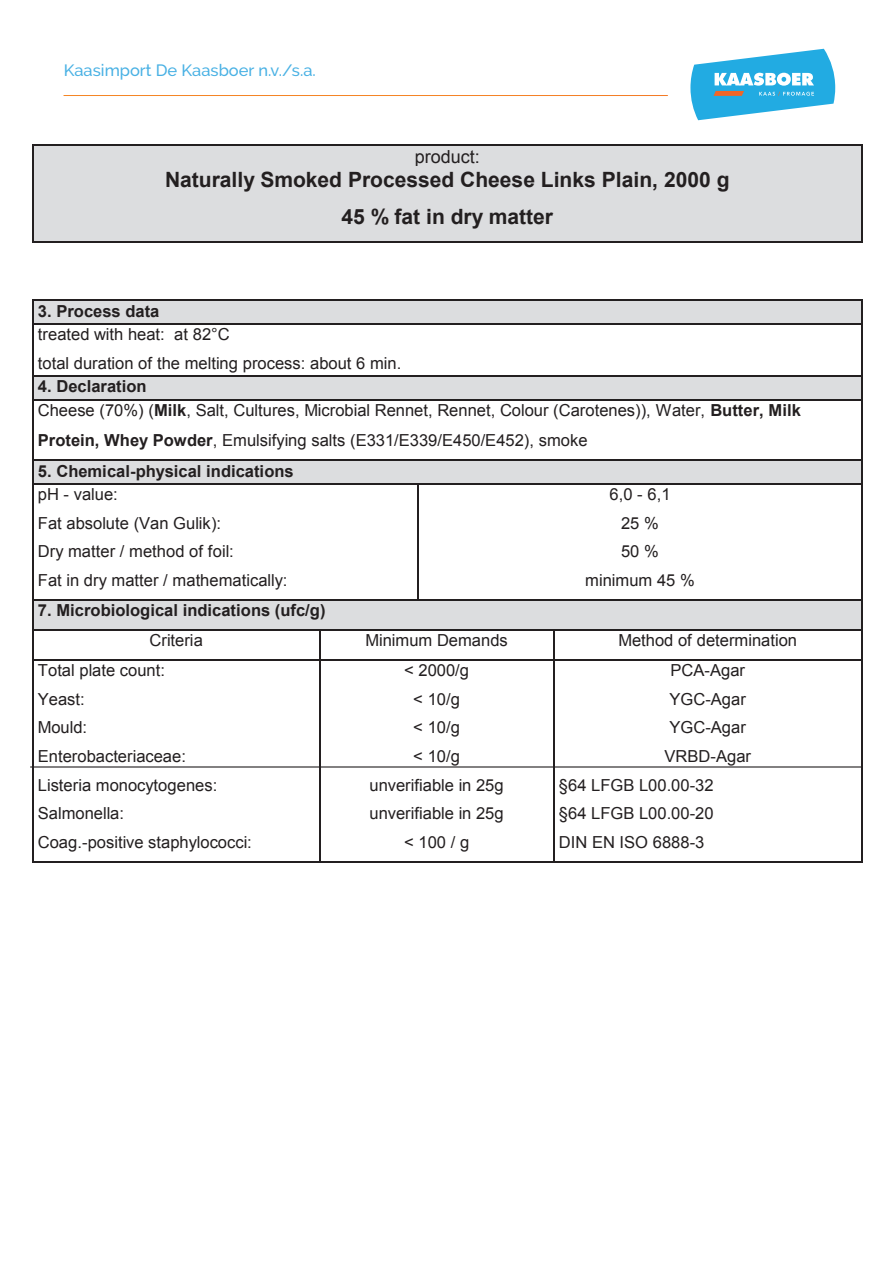
<style>
.page{position:relative;width:893px;height:1263px;background:#fff}
.page>*{position:absolute;margin:0;border:0;box-sizing:border-box;transform-origin:0 0}
.t1{font:700 21px/37.2px "Arial";color:#231f20;text-align:center}
.t2{font:18px "Arial";color:#231f20}
.t3{font:16.5px/28.7px "Arial";color:#231f20}
.t4{font:700 16.5px "Arial";color:#231f20}
.t5{font:500 16.5px "Raleway";color:#49b1e4}
.s1{font-weight:700}
</style>
<div class="page">
<div style="left:33px;top:146px;width:5px;height:95px;background:#dcdddf"></div>
<div style="left:857px;top:146px;width:5px;height:95px;background:#dcdddf"></div>
<div style="left:38px;top:146px;width:819px;height:21px;background:#dcdddf"></div>
<div style="left:38px;top:167px;width:819px;height:37px;background:#dcdddf"></div>
<div style="left:38px;top:204px;width:819px;height:37px;background:#dcdddf"></div>
<hr style="left:33px;top:145px;width:212px;height:1px;background:#231f20">
<hr style="left:246px;top:145px;width:238px;height:1px;background:#231f20">
<hr style="left:485px;top:145px;width:175px;height:1px;background:#231f20">
<hr style="left:661px;top:145px;width:201px;height:1px;background:#231f20">
<hr style="left:32px;top:146px;width:1px;height:95px;background:#231f20">
<hr style="left:33px;top:241px;width:829px;height:1px;background:#231f20">
<hr style="left:862px;top:146px;width:1px;height:95px;background:#231f20">
<div style="left:33px;top:300px;width:5px;height:23px;background:#dcdddf"></div>
<div style="left:857px;top:300px;width:5px;height:23px;background:#dcdddf"></div>
<div style="left:38px;top:300px;width:819px;height:23px;background:#dcdddf"></div>
<hr style="left:33px;top:299px;width:829px;height:1px;background:#231f20">
<svg style="left:32px;top:299px;width:1px;height:25px"></svg>
<hr style="left:33px;top:323px;width:829px;height:1px;background:#231f20">
<svg style="left:862px;top:299px;width:1px;height:25px"></svg>
<hr style="left:32px;top:324px;width:1px;height:51px;background:#231f20">
<hr style="left:862px;top:324px;width:1px;height:51px;background:#231f20">
<div style="left:33px;top:376px;width:5px;height:23px;background:#dcdddf"></div>
<div style="left:857px;top:376px;width:5px;height:23px;background:#dcdddf"></div>
<div style="left:38px;top:376px;width:819px;height:23px;background:#dcdddf"></div>
<hr style="left:33px;top:375px;width:829px;height:1px;background:#231f20">
<svg style="left:32px;top:375px;width:1px;height:25px"></svg>
<hr style="left:33px;top:399px;width:829px;height:1px;background:#231f20">
<svg style="left:862px;top:375px;width:1px;height:25px"></svg>
<hr style="left:32px;top:400px;width:1px;height:59px;background:#231f20">
<hr style="left:862px;top:400px;width:1px;height:59px;background:#231f20">
<div style="left:33px;top:461px;width:5px;height:22px;background:#dcdddf"></div>
<div style="left:857px;top:461px;width:5px;height:22px;background:#dcdddf"></div>
<div style="left:38px;top:461px;width:819px;height:22px;background:#dcdddf"></div>
<hr style="left:33px;top:459px;width:829px;height:2px;background:#231f20">
<svg style="left:32px;top:459px;width:1px;height:25px"></svg>
<hr style="left:33px;top:483px;width:384px;height:1px;background:#231f20">
<hr style="left:419px;top:483px;width:443px;height:1px;background:#231f20">
<svg style="left:862px;top:459px;width:1px;height:25px"></svg>
<hr style="left:32px;top:484px;width:1px;height:115px;background:#231f20">
<hr style="left:417px;top:484px;width:2px;height:115px;background:#231f20">
<hr style="left:862px;top:484px;width:1px;height:115px;background:#231f20">
<div style="left:33px;top:600px;width:5px;height:30px;background:#dcdddf"></div>
<div style="left:857px;top:600px;width:5px;height:30px;background:#dcdddf"></div>
<div style="left:38px;top:600px;width:819px;height:30px;background:#dcdddf"></div>
<hr style="left:33px;top:599px;width:384px;height:1px;background:#231f20">
<hr style="left:419px;top:599px;width:443px;height:1px;background:#231f20">
<hr style="left:32px;top:600px;width:1px;height:30px;background:#231f20">
<hr style="left:862px;top:600px;width:1px;height:30px;background:#231f20">
<hr style="left:33px;top:630px;width:286px;height:1px;background:#231f20">
<hr style="left:320px;top:630px;width:233px;height:1px;background:#231f20">
<hr style="left:554px;top:630px;width:308px;height:1px;background:#231f20">
<svg style="left:32px;top:630px;width:1px;height:31px"></svg>
<hr style="left:33px;top:659px;width:286px;height:2px;background:#231f20">
<svg style="left:319px;top:630px;width:1px;height:31px"></svg>
<hr style="left:320px;top:659px;width:233px;height:2px;background:#231f20">
<svg style="left:553px;top:630px;width:1px;height:31px"></svg>
<hr style="left:554px;top:659px;width:308px;height:2px;background:#231f20">
<svg style="left:862px;top:630px;width:1px;height:31px"></svg>
<hr style="left:32px;top:661px;width:1px;height:200px;background:#231f20">
<hr style="left:33px;top:861px;width:286px;height:1px;background:#231f20">
<hr style="left:319px;top:661px;width:1px;height:200px;background:#231f20">
<hr style="left:320px;top:861px;width:233px;height:1px;background:#231f20">
<hr style="left:553px;top:661px;width:1px;height:200px;background:#231f20">
<hr style="left:554px;top:861px;width:308px;height:1px;background:#231f20">
<hr style="left:862px;top:661px;width:1px;height:200px;background:#231f20">
<hr style="left:31px;top:766px;width:830px;height:1px;background:#231f20">
<svg style="left:690px;top:49px;width:145px;height:71px"></svg>
<p class="t5" style="left:64px;top:60px;width:254px">Kaasimport De Kaasboer n.v./s.a.</p>
<p class="t2" style="left:415px;top:144px;width:67px">product:</p>
<p class="t1" style="left:165px;top:161px;width:566px">Naturally Smoked Processed Cheese Links Plain, 2000 g<br>45 % fat in dry matter</p>
<p class="t4" style="left:38px;top:300px;width:123px">3. Process data</p>
<p class="t3" style="left:38px;top:320px;width:365px">treated with heat: at 82°C<br>total duration of the melting process: about 6 min.</p>
<p class="t3" style="left:38px;top:374px;width:764px;line-height:24px"><span class="s1">4. Declaration<br></span>Cheese (70%) (<span class="s1">Milk</span>, Salt, Cultures, Microbial Rennet, Rennet, Colour (Carotenes)), Water, <span class="s1">Butter, Milk</span></p>
<p class="t3" style="left:38px;top:426px;width:551px"><span class="s1">Protein, Whey Powder</span>, Emulsifying salts (E331/E339/E450/E452), smoke</p>
<p class="t4" style="left:38px;top:460px;width:257px">5. Chemical-physical indications</p>
<p class="t3" style="left:38px;top:480px;width:251px">pH - value:<br>Fat absolute (Van Gulik):<br>Dry matter / method of foil:<br>Fat in dry matter / mathematically:</p>
<p class="t3" style="left:585px;top:480px;width:111px;text-align:center">6,0 - 6,1<br>25 %<br>50 %<br>minimum 45 %</p>
<p class="t4" style="left:38px;top:599px;width:289px">7. Microbiological indications (ufc/g)</p>
<p class="t3" style="left:150px;top:626px;width:55px">Criteria</p>
<p class="t3" style="left:366px;top:626px;width:144px">Minimum Demands</p>
<p class="t3" style="left:619px;top:626px;width:180px">Method of determination</p>
<p class="t3" style="left:38px;top:656px;width:215px">Total plate count:<br>Yeast:<br>Mould:<br>Enterobacteriaceae:<br>Listeria monocytogenes:<br>Salmonella:<br>Coag.-positive staphylococci:</p>
<p class="t3" style="left:370px;top:656px;width:136px;text-align:center">&lt; 2000/g<br>&lt; 10/g<br>&lt; 10/g<br>&lt; 10/g unverifiable in 25g unverifiable in 25g &lt; 100 / g</p>
<p class="t3" style="left:671px;top:656px;width:76px">PCA-Agar</p>
<p class="t3" style="left:670px;top:685px;width:78px">YGC-Agar</p>
<p class="t3" style="left:670px;top:713px;width:78px">YGC-Agar</p>
<p class="t3" style="left:665px;top:742px;width:88px">VRBD-Agar</p>
<p class="t3" style="left:559px;top:771px;width:156px">§64 LFGB L00.00-32</p>
<p class="t3" style="left:559px;top:799px;width:156px">§64 LFGB L00.00-20</p>
<p class="t3" style="left:559px;top:828px;width:147px">DIN EN ISO 6888-3</p>
</div>
